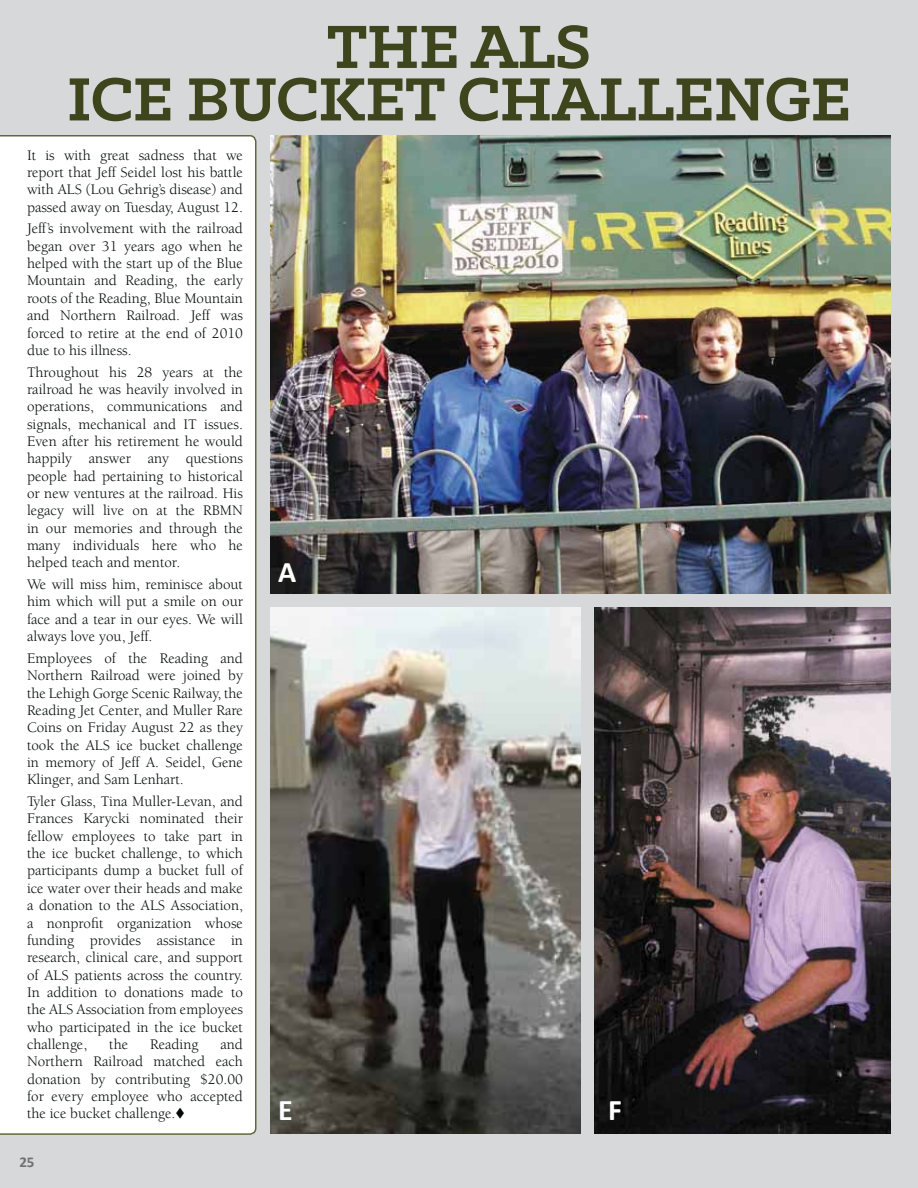
<style>
.page{position:relative;width:918px;height:1188px;background:#d7d8da}
.page>*{position:absolute;margin:0;border:0;box-sizing:border-box;transform-origin:0 0}
.t1{font:700 69px/52.5px "Klinic Slab";letter-spacing:-.01em;color:#3e451d;text-align:center}
.t2{font:700 30px "Calibri";color:#fff}
.t3{font:15px/17.4px "Berkeley";color:#040909;text-align:justify}
.t4{font:700 15px "Calibri";color:#717073}
</style>
<div class="page">
<div style="left:0;top:135px;width:257px;height:1000px;background:#fff"></div>
<img style="left:270px;top:135px;width:621px;height:459px">
<img style="left:270px;top:608px;width:310px;height:526px">
<img style="left:594px;top:608px;width:297px;height:526px">
<svg style="left:176px;top:1107px;width:8px;height:12px"></svg>
<svg style="left:610px;top:1101px;width:11px;height:19px"></svg>
<h1 class="t1" style="left:67px;top:18px;width:786px">THE ALS<br>ICE BUCKET CHALLENGE</h1>
<p class="t3" style="left:27px;top:148px;width:217px">It is with great sadness that we report that Jeff Seidel lost his battle with ALS (Lou Gehrig’s disease) and passed away on Tuesday, August 12.</p>
<p class="t3" style="left:27px;top:221px;width:218px">Jeff’s involvement with the railroad began over 31 years ago when he helped with the start up of the Blue Mountain and Reading, the early roots of the Reading, Blue Mountain and Northern Railroad. Jeff was forced to retire at the end of 2010 due to his illness.</p>
<p class="t3" style="left:27px;top:365px;width:218px">Throughout his 28 years at the railroad he was heavily involved in operations, communications and signals, mechanical and IT issues.<br>Even after his retirement he would happily answer any questions people had pertaining to historical or new ventures at the railroad. His legacy will live on at the RBMN in our memories and through the many individuals here who he helped teach and mentor.</p>
<p class="t3" style="left:27px;top:577px;width:218px">We will miss him, reminisce about him which will put a smile on our face and a tear in our eyes. We will always love you, Jeff.</p>
<p class="t3" style="left:27px;top:651px;width:218px">Employees of the Reading and Northern Railroad were joined by the Lehigh Gorge Scenic Railway, the Reading Jet Center, and Muller Rare Coins on Friday August 22 as they took the ALS ice bucket challenge in memory of Jeff A. Seidel, Gene Klinger, and Sam Lenhart.</p>
<p class="t3" style="left:27px;top:794px;width:218px">Tyler Glass, Tina Muller-Levan, and Frances Karycki nominated their fellow employees to take part in the ice bucket challenge, to which participants dump a bucket full of ice water over their heads and make a donation to the ALS Association, a nonprofit organization whose funding provides assistance in research, clinical care, and support of ALS patients across the country.<br>In addition to donations made to the ALS Association from employees who participated in the ice bucket challenge,</p>
<p class="t3" style="left:27px;top:1037px;width:218px;text-indent:193px">and Northern Railroad matched each donation by contributing $20.00 for every employee who accepted the ice bucket challenge.</p>
<p class="t3" style="left:109px;top:1037px;width:20px">the</p>
<p class="t3" style="left:150px;top:1037px;width:50px">Reading</p>
<p class="t4" style="left:19px;top:1152px;width:17px">25</p>
<h2 class="t2" style="left:278px;top:553px;width:20px">A</h2>
<h2 class="t2" style="left:278px;top:1091px;width:16px">E</h2>
</div>
